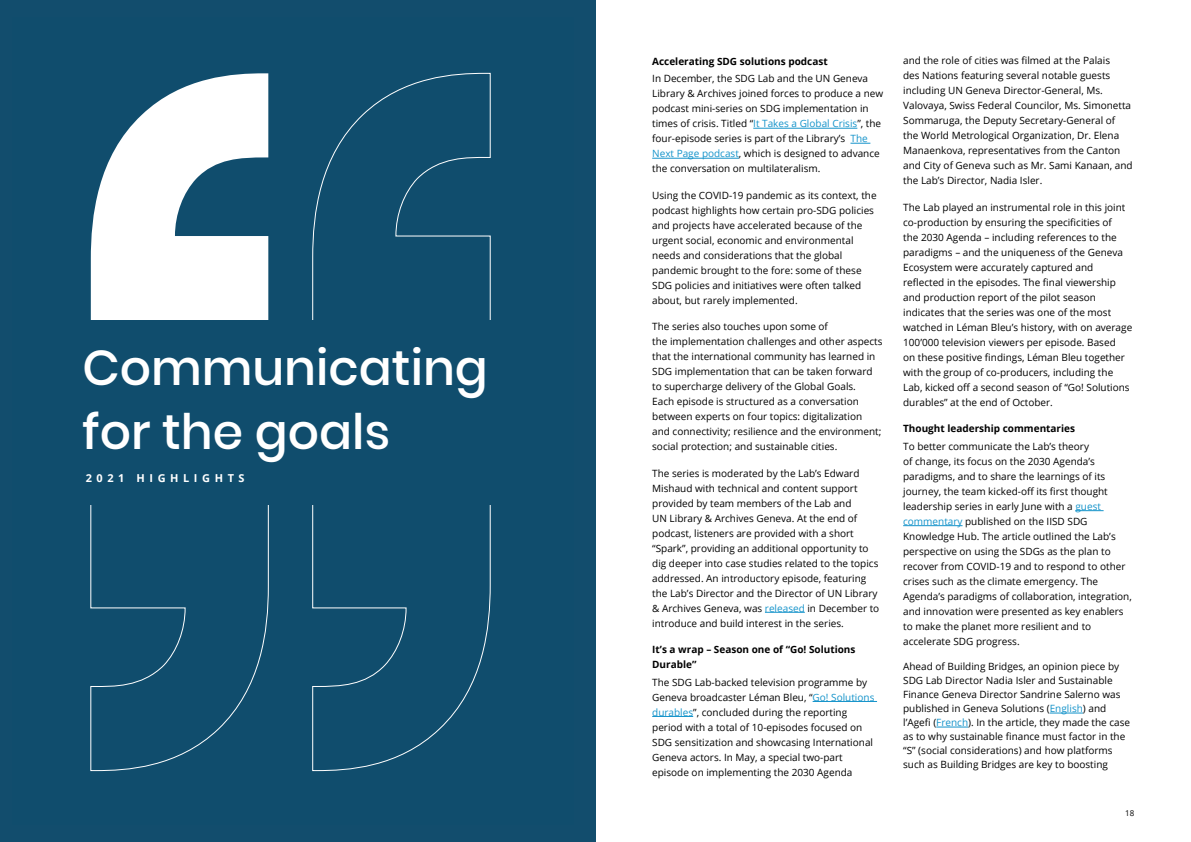
<style>
.page{position:relative;width:1191px;height:842px;background:#fff}
.page>*{position:absolute;margin:0;border:0;box-sizing:border-box;transform-origin:0 0}
.t1{font:500 48.9px/63.6px "Poppins";color:#fff}
.t2{font:700 10.9px "Open Sans";letter-spacing:.42em;color:#fff}
.t3{font:10px/15px "Open Sans";color:#000}
.t4{font:700 10px/15px "Open Sans";color:#000}
.t5{font:8px "Open Sans";color:#000}
.s1{color:#1493ca}
</style>
<div class="page">
<div style="left:0;top:0;width:595px;height:842px;background:#124d6d"></div>
<svg style="left:91px;top:73px;width:177px;height:247px;fill:#fff"></svg>
<svg style="left:312px;top:72px;width:179px;height:248px"></svg>
<svg style="left:90px;top:505px;width:179px;height:266px"></svg>
<svg style="left:312px;top:505px;width:179px;height:266px"></svg>
<hr style="left:753px;top:128px;width:104px;height:1px;background:#1493ca">
<svg style="left:850px;top:143px;width:20px;height:1px"></svg>
<hr style="left:652px;top:158px;width:87px;height:1px;background:#1493ca">
<hr style="left:765px;top:612px;width:40px;height:1px;background:#1493ca">
<hr style="left:812px;top:701px;width:65px;height:1px;background:#1493ca">
<hr style="left:652px;top:716px;width:41px;height:1px;background:#1493ca">
<svg style="left:1075px;top:510px;width:28px;height:1px"></svg>
<hr style="left:903px;top:525px;width:59px;height:1px;background:#1493ca">
<hr style="left:1049px;top:713px;width:34px;height:1px;background:#1493ca">
<hr style="left:936px;top:727px;width:32px;height:1px;background:#1493ca">
<h1 class="t1" style="left:83px;top:336px;width:407px">Communicating for the goals</h1>
<p class="t2" style="left:86px;top:470px;width:160px">2021 HIGHLIGHTS</p>
<p class="t4" style="left:652px;top:53px;width:177px">Accelerating SDG solutions podcast</p>
<p class="t3" style="left:652px;top:71px;width:233px">In December, the SDG Lab and the UN Geneva Library &amp; Archives joined forces to produce a new podcast mini-series on SDG implementation in times of crisis. Titled “<span class="s1">It Takes a Global Crisis</span>”, the four-episode series is part of the Library’s <span class="s1">The Next Page podcast</span>, which is designed to advance the conversation on multilateralism.</p>
<p class="t3" style="left:652px;top:187px;width:226px">Using the COVID-19 pandemic as its context, the podcast highlights how certain pro-SDG policies and projects have accelerated because of the urgent social, economic and environmental needs and considerations that the global pandemic brought to the fore: some of these SDG policies and initiatives were often talked about, but rarely implemented.</p>
<p class="t3" style="left:652px;top:319px;width:232px">The series also touches upon some of<br>the implementation challenges and other aspects that the international community has learned in SDG implementation that can be taken forward to supercharge delivery of the Global Goals.<br>Each episode is structured as a conversation between experts on four topics: digitalization and connectivity; resilience and the environment; social protection; and sustainable cities.</p>
<p class="t3" style="left:652px;top:465px;width:229px">The series is moderated by the Lab’s Edward Mishaud with technical and content support provided by team members of the Lab and<br>UN Library &amp; Archives Geneva. At the end of podcast, listeners are provided with a short “Spark”, providing an additional opportunity to dig deeper into case studies related to the topics addressed. An introductory episode, featuring the Lab’s Director and the Director of UN Library &amp; Archives Geneva, was <span class="s1">released</span> in December to introduce and build interest in the series.</p>
<p class="t4" style="left:652px;top:641px;width:205px">It’s a wrap – Season one of “Go! Solutions<br>Durable”</p>
<p class="t3" style="left:652px;top:674px;width:224px">The SDG Lab-backed television programme by Geneva broadcaster Léman Bleu, “<span class="s1">Go! Solutions durables</span>”, concluded during the reporting period with a total of 10-episodes focused on SDG sensitization and showcasing International Geneva actors. In May, a special two-part episode on implementing the 2030 Agenda</p>
<p class="t3" style="left:903px;top:53px;width:231px">and the role of cities was filmed at the Palais<br>des Nations featuring several notable guests including UN Geneva Director-General, Ms.<br>Valovaya, Swiss Federal Councilor, Ms. Simonetta Sommaruga, the Deputy Secretary-General of the World Metrological Organization, Dr. Elena Manaenkova, representatives from the Canton and City of Geneva such as Mr. Sami Kanaan, and the Lab’s Director, Nadia Isler.</p>
<p class="t3" style="left:903px;top:199px;width:231px">The Lab played an instrumental role in this joint co-production by ensuring the specificities of<br>the 2030 Agenda – including references to the paradigms – and the uniqueness of the Geneva Ecosystem were accurately captured and reflected in the episodes. The final viewership and production report of the pilot season indicates that the series was one of the most watched in Léman Bleu’s history, with on average 100’000 television viewers per episode. Based<br>on these positive findings, Léman Bleu together with the group of co-producers, including the Lab, kicked off a second season of “Go! Solutions durables” at the end of October.</p>
<p class="t4" style="left:903px;top:421px;width:173px">Thought leadership commentaries</p>
<p class="t3" style="left:903px;top:438px;width:230px">To better communicate the Lab’s theory<br>of change, its focus on the 2030 Agenda’s paradigms, and to share the learnings of its journey, the team kicked-off its first thought leadership series in early June with a <span class="s1">guest commentary</span> published on the IISD SDG Knowledge Hub. The article outlined the Lab’s perspective on using the SDGs as the plan to recover from COVID-19 and to respond to other crises such as the climate emergency. The Agenda’s paradigms of collaboration, integration, and innovation were presented as key enablers to make the planet more resilient and to accelerate SDG progress.</p>
<p class="t3" style="left:903px;top:659px;width:228px;line-height:14px">Ahead of Building Bridges, an opinion piece by SDG Lab Director Nadia Isler and Sustainable Finance Geneva Director Sandrine Salerno was published in Geneva Solutions (<span class="s1">English</span>) and l’Agefi (<span class="s1">French</span>). In the article, they made the case as to why sustainable finance must factor in the “S” (social considerations) and how platforms such as Building Bridges are key to boosting</p>
<p class="t5" style="left:1125px;top:807px;width:11px">18</p>
</div>
